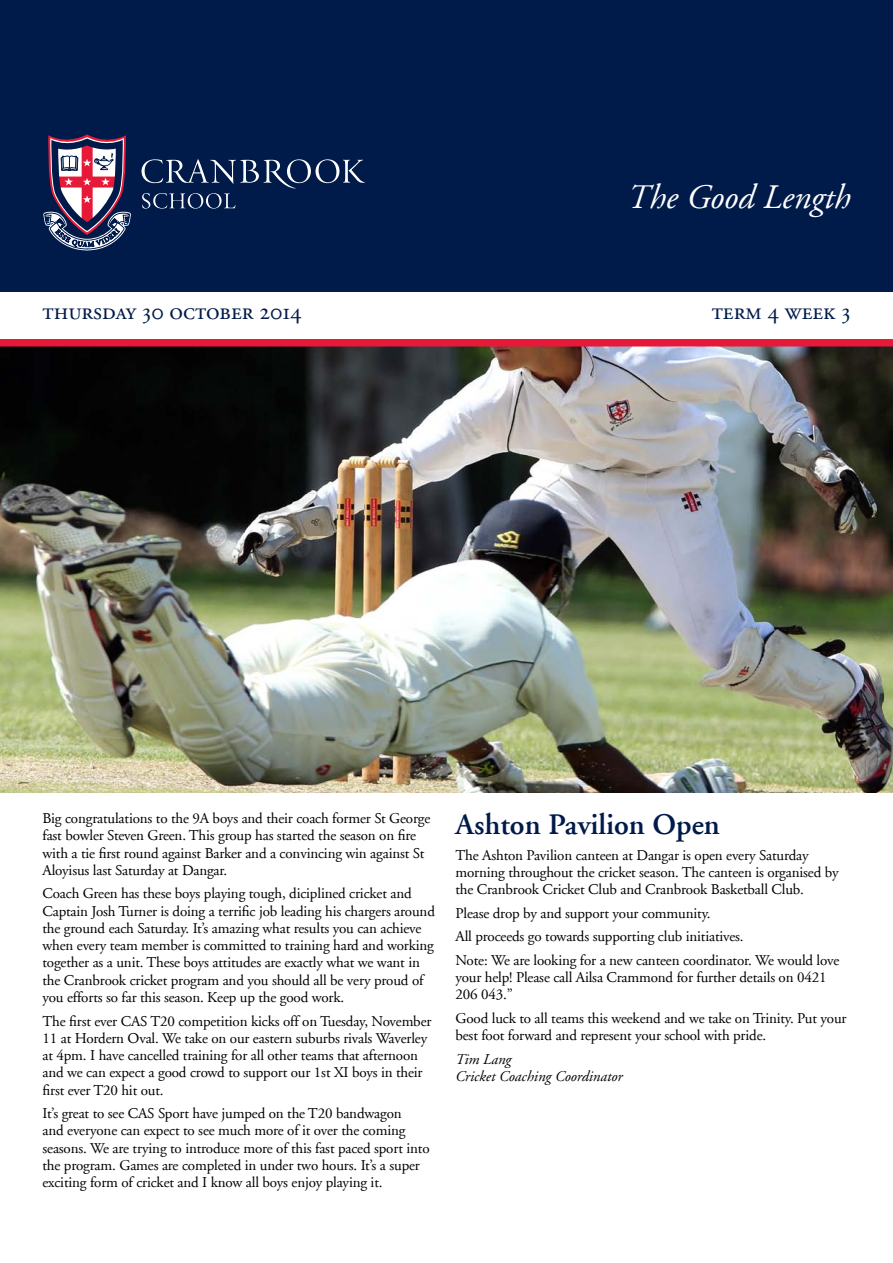
<style>
.page{position:relative;width:893px;height:1263px;background:#fff}
.page>*{position:absolute;margin:0;border:0;box-sizing:border-box;transform-origin:0 0}
.t1{font:italic 34.5px "Adobe Garamond";color:#fff}
.t2{font:600 30px "Adobe Garamond";color:#001b49}
.t3{font:24px "Adobe Garamond Regular SC";color:#001b49}
.t4{font:15px/17.2px "Adobe Garamond";letter-spacing:-.01em;color:#000}
.t5{font:italic 15px/17.2px "Adobe Garamond";color:#000}
</style>
<div class="page">
<img style="left:0;top:346px;width:893px;height:446px">
<div style="left:0;top:0;width:893px;height:291px;background:#001b49"></div>
<svg style="left:142px;top:159px;width:223px;height:50px"></svg>
<svg style="left:43px;top:134px;width:88px;height:117px"></svg>
<div style="left:0;top:339px;width:893px;height:7px;background:#e71939"></div>
<h1 class="t1" style="left:628px;top:179px;width:224px">The Good Length</h1>
<h3 class="t3" style="left:43px;top:299px;width:261px">thursday 30 october 2014</h3>
<h3 class="t3" style="left:712px;top:299px;width:140px">term 4 week 3</h3>
<p class="t4" style="left:43px;top:810px;width:389px">Big congratulations to the 9A boys and their coach former St George fast bowler Steven Green. This group has started the season on fire with a tie first round against Barker and a convincing win against St Aloyisus last Saturday at Dangar.</p>
<p class="t4" style="left:43px;top:885px;width:394px">Coach Green has these boys playing tough, diciplined cricket and Captain Josh Turner is doing a terrific job leading his chargers around the ground each Saturday. It’s amazing what results you can achieve when every team member is committed to training hard and working together as a unit. These boys attitudes are exactly what we want in the Cranbrook cricket program and you should all be very proud of you efforts so far this season. Keep up the good work.</p>
<p class="t4" style="left:43px;top:1012px;width:390px">The first ever CAS T20 competition kicks off on Tuesday, November 11 at Hordern Oval. We take on our eastern suburbs rivals Waverley at 4pm. I have cancelled training for all other teams that afternoon and we can expect a good crowd to support our 1st XI boys in their first ever T20 hit out.</p>
<p class="t4" style="left:43px;top:1105px;width:389px">It’s great to see CAS Sport have jumped on the T20 bandwagon<br>and everyone can expect to see much more of it over the coming seasons. We are trying to introduce more of this fast paced sport into the program. Games are completed in under two hours. It’s a super exciting form of cricket and I know all boys enjoy playing it.</p>
<h2 class="t2" style="left:455px;top:808px;width:266px">Ashton Pavilion Open</h2>
<p class="t4" style="left:455px;top:846px;width:385px">The Ashton Pavilion canteen at Dangar is open every Saturday morning throughout the cricket season. The canteen is organised by the Cranbrook Cricket Club and Cranbrook Basketball Club.</p>
<p class="t4" style="left:455px;top:901px;width:385px;line-height:23.7px">Please drop by and support your community.<br>All proceeds go towards supporting club initiatives.<br>Note: We are looking for a new canteen coordinator. We would love</p>
<p class="t4" style="left:455px;top:969px;width:373px">your help! Please call Ailsa Crammond for further details on 0421<br>206 043.”</p>
<p class="t4" style="left:455px;top:1010px;width:392px">Good luck to all teams this weekend and we take on Trinity. Put your best foot forward and represent your school with pride.</p>
<p class="t5" style="left:455px;top:1051px;width:169px">Tim Lang<br>Cricket Coaching Coordinator</p>
</div>
